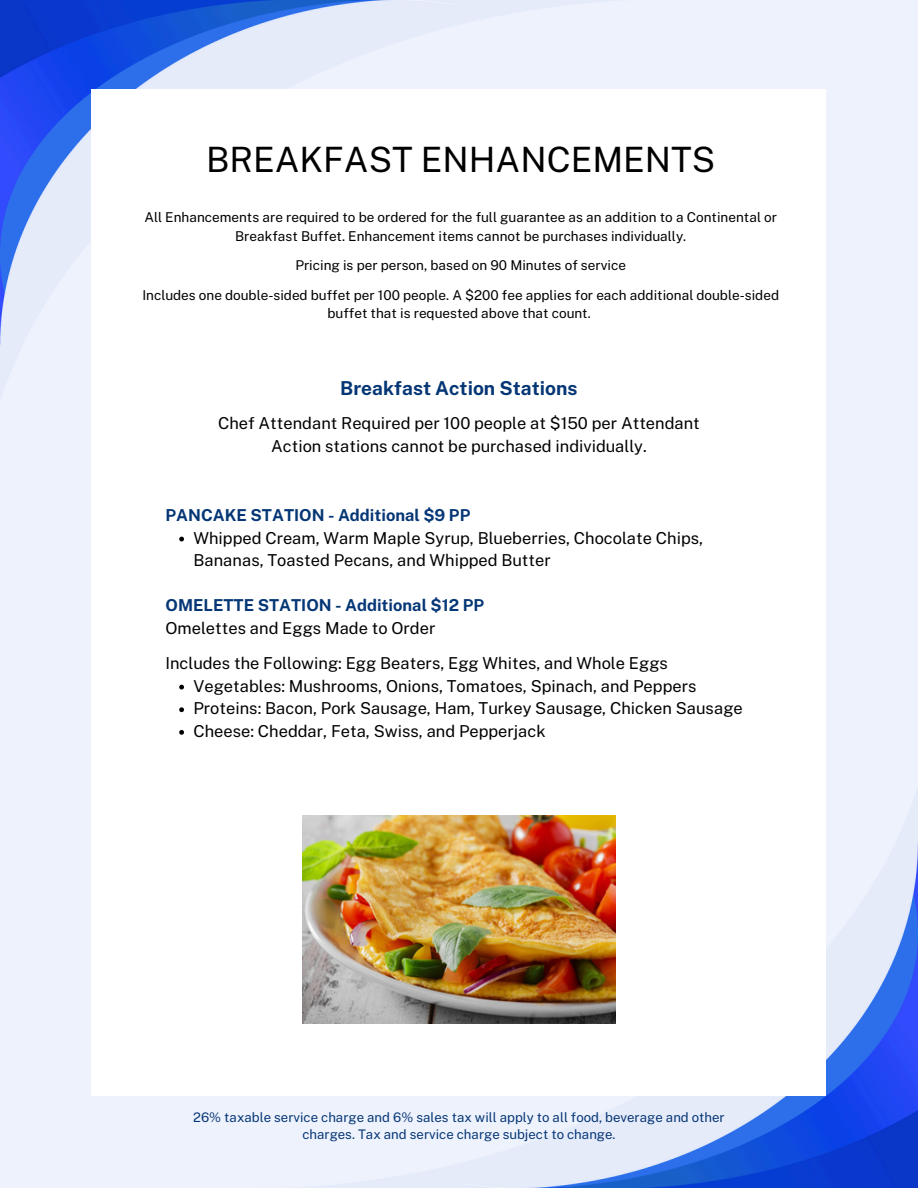
<style>
.page{position:relative;width:918px;height:1188px;background:#eef2fd}
.page>*{position:absolute;margin:0;border:0;box-sizing:border-box;transform-origin:0 0}
.t1{font:34.95px "Public Sans";color:#000}
.t2{font:700 19.2px "Public Sans";color:#053675}
.t3{font:16.5px/22.6px "Public Sans";color:#000;text-align:center}
.t4{font:700 16.5px/22.6px "Public Sans";color:#053675}
.t5{font:13.5px/18.3px "Public Sans";color:#000;text-align:center}
.t6{font:13.2px/17.5px "Public Sans";color:#053675;text-align:center}
.s1{font-weight:400;color:#000}
</style>
<div class="page">
<img style="left:304px;top:793px;width:614px;height:395px">
<img style="left:0;top:0;width:614px;height:402px">
<div style="left:92px;top:89px;width:734px;height:1007px;background:#fff"></div>
<svg style="left:179px;top:537px;width:5px;height:4px"></svg>
<svg style="left:179px;top:685px;width:5px;height:5px"></svg>
<svg style="left:179px;top:707px;width:5px;height:5px"></svg>
<svg style="left:179px;top:730px;width:5px;height:5px"></svg>
<img style="left:303px;top:815px;width:312px;height:208px">
<p class="t1" style="left:206px;top:138px;width:511px">BREAKFAST ENHANCEMENTS</p>
<h1 class="t5" style="left:144px;top:208px;width:634px">All Enhancements are required to be ordered for the full guarantee as an addition to a Continental or<br>Breakfast Buffet. Enhancement items cannot be purchases individually.</h1>
<p class="t5" style="left:295px;top:256px;width:332px">Pricing is per person, based on 90 Minutes of service</p>
<p class="t5" style="left:142px;top:286px;width:638px">Includes one double-sided buffet per 100 people. A $200 fee applies for each additional double-sided buffet that is requested above that count.</p>
<p class="t2" style="left:340px;top:377px;width:239px">Breakfast Action Stations</p>
<h2 class="t3" style="left:218px;top:412px;width:483px">Chef Attendant Required per 100 people at $150 per Attendant<br>Action stations cannot be purchased individually.</h2>
<h4 class="t4" style="left:166px;top:504px;width:306px">PANCAKE STATION - Additional $9 PP</h4>
<h3 class="t3" style="left:193px;top:526px;width:511px;text-align:left">Whipped Cream, Warm Maple Syrup, Blueberries, Chocolate Chips,<br>Bananas, Toasted Pecans, and Whipped Butter</h3>
<p class="t4" style="left:166px;top:594px;width:320px">OMELETTE STATION - Additional $12 PP<br><span class="s1">Omelettes and Eggs Made to Order</span></p>
<h4 class="t3" style="left:166px;top:652px;width:504px">Includes the Following: Egg Beaters, Egg Whites, and Whole Eggs</h4>
<h4 class="t3" style="left:193px;top:674px;width:505px">Vegetables: Mushrooms, Onions, Tomatoes, Spinach, and Peppers</h4>
<p class="t3" style="left:193px;top:697px;width:551px">Proteins: Bacon, Pork Sausage, Ham, Turkey Sausage, Chicken Sausage</p>
<p class="t3" style="left:193px;top:720px;width:354px">Cheese: Cheddar, Feta, Swiss, and Pepperjack</p>
<p class="t6" style="left:193px;top:1108px;width:533px">26% taxable service charge and 6% sales tax will apply to all food, beverage and other charges. Tax and service charge subject to change.</p>
</div>
